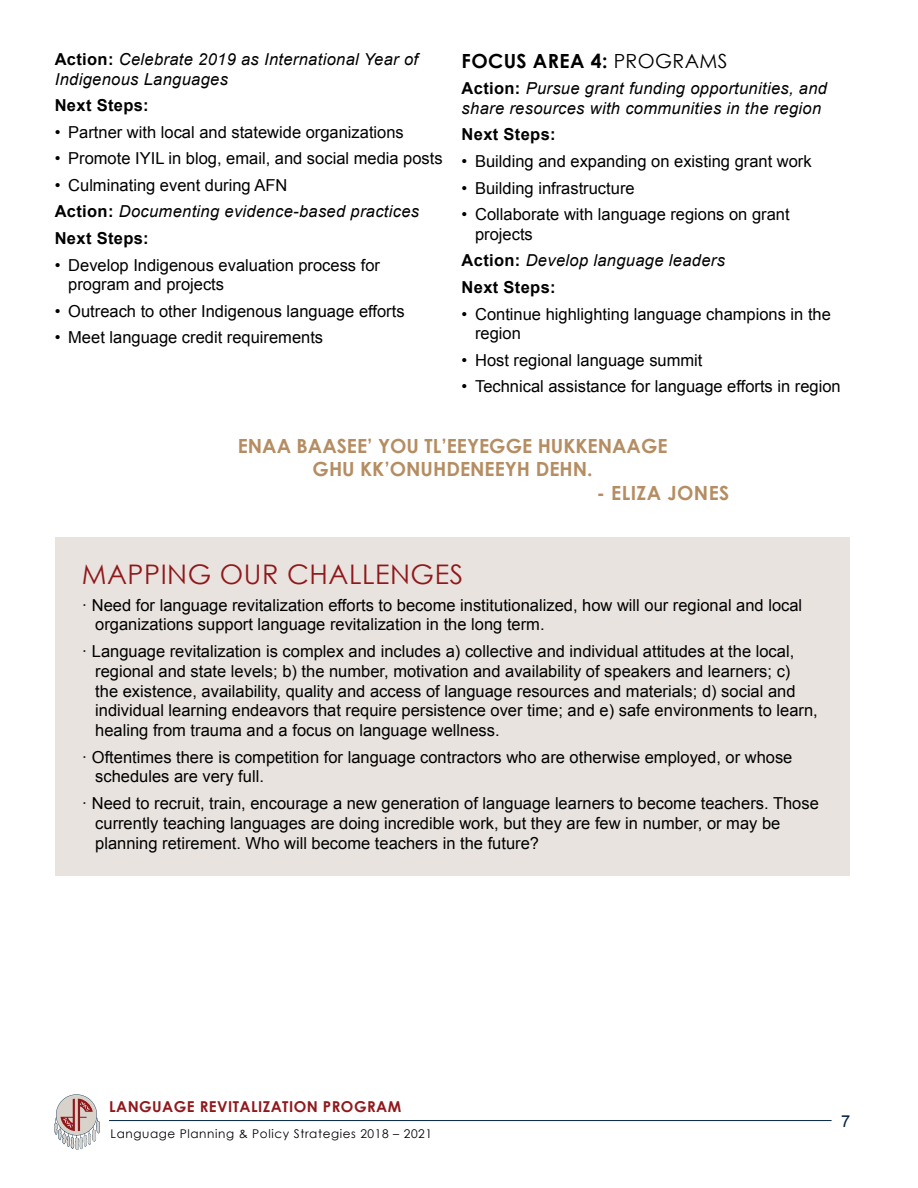
<style>
.page{position:relative;width:918px;height:1188px;background:#fff}
.page>*{position:absolute;margin:0;border:0;box-sizing:border-box;transform-origin:0 0}
.t1{font:27px "Century Gothic";letter-spacing:.02em;color:#90181b}
.t2{font:700 19.5px/23.4px "Century Gothic";color:#b58d62;text-align:center}
.t3{font:700 19.5px "Century Gothic";letter-spacing:.02em;color:#000}
.t4{font:700 19.5px "Century Gothic";letter-spacing:.02em;color:#b58d62}
.t5{font:16.5px/19.8px "Arial";color:#000}
.t6{font:italic 16.5px/26.5px "Arial";letter-spacing:.02em;color:#000}
.t7{font:700 16.5px "Arial";letter-spacing:.02em;color:#000}
.t8{font:16.5px "Arial";color:#042343}
.t9{font:700 15px "Century Gothic";letter-spacing:.03em;color:#90181b}
.t10{font:12px "Century Gothic";letter-spacing:.05em;color:#000}
.s1{font-weight:700;font-style:normal}
.s2{font-style:normal}
.s3{font-weight:400}
</style>
<div class="page">
<svg style="left:54px;top:1094px;width:46px;height:56px"></svg>
<hr style="left:109px;top:1120px;width:723px;height:1px;background:#042343">
<div style="left:55px;top:537px;width:795px;height:339px;background:#e8e3df"></div>
<p class="t6" style="left:55px;top:49px;width:365px;line-height:19.8px"><span class="s1">Action:</span> Celebrate 2019 as International Year of<br>Indigenous Languages</p>
<p class="t7" style="left:55px;top:95px;width:96px">Next Steps:</p>
<p class="t5" style="left:55px;top:122px;width:351px">• Partner with local and statewide organizations</p>
<p class="t5" style="left:55px;top:149px;width:389px">• Promote IYIL in blog, email, and social media posts</p>
<p class="t6" style="left:55px;top:172px;width:366px"><span class="s2">• Culminating event during AFN<br></span><span class="s1">Action:</span> Documenting evidence-based practices<br><span class="s1">Next Steps:</span></p>
<p class="t5" style="left:68px;top:255px;width:313px;text-indent:-13px">• Develop Indigenous evaluation process for program and projects</p>
<p class="t5" style="left:55px;top:301px;width:351px">• Outreach to other Indigenous language efforts</p>
<p class="t5" style="left:55px;top:328px;width:270px">• Meet language credit requirements</p>
<p class="t3" style="left:462px;top:48px;width:268px">FOCUS AREA 4: <span class="s3">PROGRAMS</span></p>
<p class="t6" style="left:462px;top:79px;width:367px;line-height:19.8px"><span class="s1">Action:</span> Pursue grant funding opportunities, and share resources with communities in the region</p>
<p class="t7" style="left:462px;top:124px;width:96px">Next Steps:</p>
<p class="t5" style="left:462px;top:151px;width:352px">• Building and expanding on existing grant work</p>
<p class="t5" style="left:462px;top:178px;width:175px">• Building infrastructure</p>
<p class="t5" style="left:475px;top:205px;width:316px;text-indent:-13px">• Collaborate with language regions on grant projects</p>
<p class="t6" style="left:462px;top:248px;width:265px"><span class="s1">Action:</span> Develop language leaders<br><span class="s1">Next Steps:</span></p>
<p class="t5" style="left:475px;top:304px;width:357px;text-indent:-13px">• Continue highlighting language champions in the region</p>
<p class="t5" style="left:462px;top:350px;width:242px">• Host regional language summit</p>
<p class="t5" style="left:462px;top:377px;width:381px">• Technical assistance for language efforts in region</p>
<p class="t2" style="left:238px;top:433px;width:431px">ENAA BAASEE’ YOU TL’EEYEGGE HUKKENAAGE<br>GHU KK’ONUHDENEEYH DEHN.</p>
<p class="t4" style="left:597px;top:480px;width:134px">- ELIZA JONES</p>
<h1 class="t1" style="left:82px;top:558px;width:383px">MAPPING OUR CHALLENGES</h1>
<p class="t5" style="left:95px;top:595px;width:709px;text-indent:-13px">· Need for language revitalization efforts to become institutionalized, how will our regional and local organizations support language revitalization in the long term.</p>
<p class="t5" style="left:95px;top:641px;width:724px;text-indent:-13px">· Language revitalization is complex and includes a) collective and individual attitudes at the local, regional and state levels; b) the number, motivation and availability of speakers and learners; c)<br>the existence, availability, quality and access of language resources and materials; d) social and individual learning endeavors that require persistence over time; and e) safe environments to learn, healing from trauma and a focus on language wellness.</p>
<p class="t5" style="left:95px;top:747px;width:699px;text-indent:-13px">· Oftentimes there is competition for language contractors who are otherwise employed, or whose schedules are very full.</p>
<p class="t5" style="left:95px;top:793px;width:725px;text-indent:-13px">· Need to recruit, train, encourage a new generation of language learners to become teachers. Those currently teaching languages are doing incredible work, but they are few in number, or may be planning retirement. Who will become teachers in the future?</p>
<p class="t9" style="left:109px;top:1097px;width:294px">LANGUAGE REVITALIZATION PROGRAM</p>
<p class="t10" style="left:111px;top:1126px;width:323px">Language Planning &amp; Policy Strategies 2018 – 2021</p>
<p class="t8" style="left:841px;top:1110px;width:11px">7</p>
</div>
